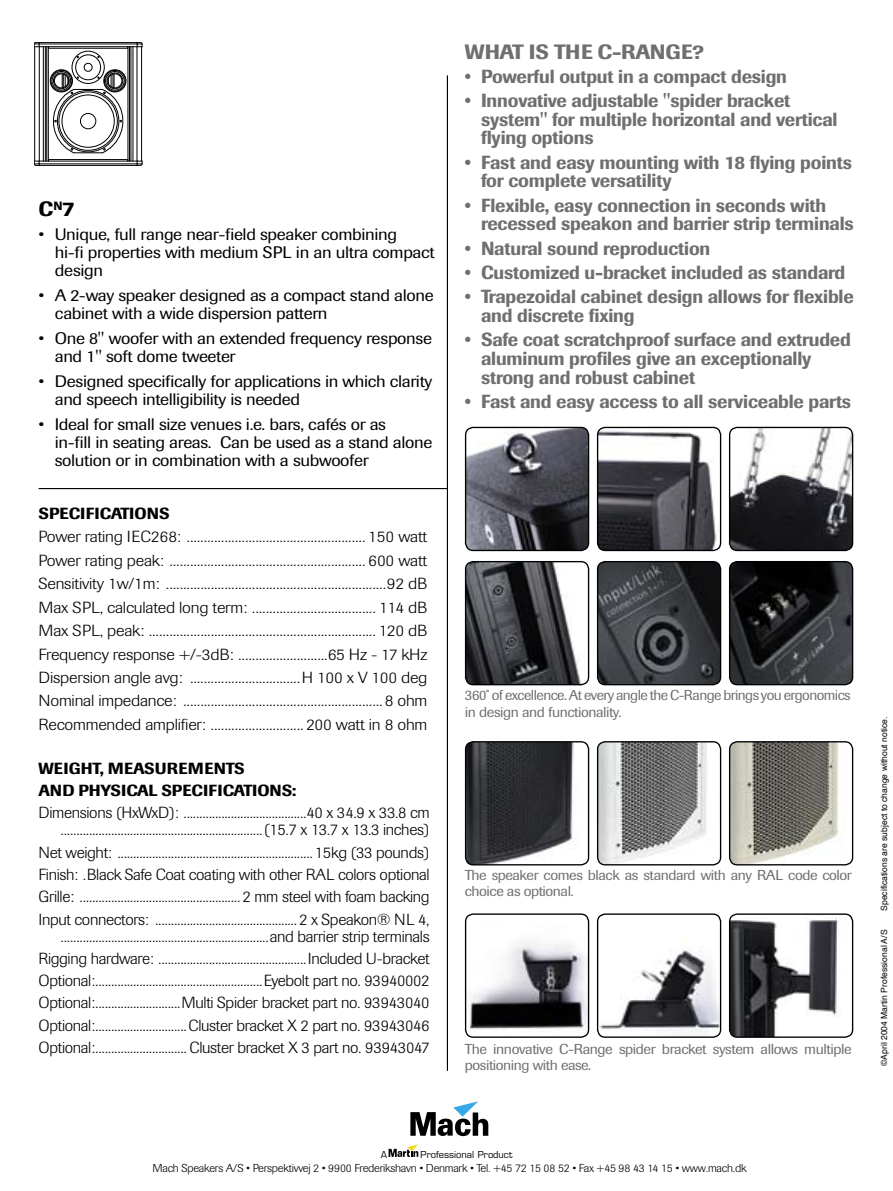
<style>
.page{position:relative;width:893px;height:1191px;background:#fff}
.page>*{position:absolute;margin:0;border:0;box-sizing:border-box;transform-origin:0 0}
.Rubrik{font:500 20.55px "Imago";color:#6f6f6f;scale:1.05 1}
.Small_bullits{font:500 20.55px "Imago";color:#000;scale:1.05 1}
.Right_bullits_generic{font:500 18.75px/18.6px "Imago";letter-spacing:-.01em;color:#6f6f6f}
.Left_bullit_product{font:16.5px/18.3px "Imago";letter-spacing:-.02em;color:#000;scale:1.08 1}
.Small_bullits-2{font:300 15.9px/17.1px "Imago";letter-spacing:-.02em;color:#000;text-align:right;scale:1.05 1}
.SPECS_WITH_TABS{font:300 15.9px "Imago";letter-spacing:-.01em;color:#000;scale:1.1 1}
.Small_bullits-3{font:500 15.9px/21.6px "Imago";color:#000;scale:1.05 1}
.Fly_text{font:14.25px/16.5px "Imago";letter-spacing:-.03em;color:#6f6f6f}
.Fly_text-2{font:14.25px/16.5px "Imago";letter-spacing:-.03em;color:#6f6f6f;scale:1.06 1}
.Fly_text-3{font:14.25px/16.5px "Imago";letter-spacing:-.03em;color:#6f6f6f;scale:1.05 1}
.Small_bullits-4{font:300 11.4px "Imago";letter-spacing:-.02em;color:#000;scale:1.05 1}
.t1{font:9.3px "Eurostile";color:#000}
.t2{font:8.55px "Helvetica";color:#000}
</style>
<div class="page">
<hr style="left:39px;top:488px;width:408px;height:1px;background:#000">
<hr style="left:447px;top:75px;width:1px;height:995px;background:#000">
<svg style="left:410px;top:1101px;width:78px;height:35px"></svg>
<svg style="left:389px;top:1145px;width:29px;height:12px"></svg>
<svg style="left:34px;top:42px;width:109px;height:124px"></svg>
<svg style="left:464px;top:426px;width:126px;height:124px;background:#63636b"></svg>
<svg style="left:596px;top:426px;width:126px;height:124px"></svg>
<svg style="left:729px;top:426px;width:125px;height:124px"></svg>
<svg style="left:464px;top:561px;width:126px;height:123px;background:#5f6064"></svg>
<svg style="left:596px;top:561px;width:126px;height:123px;background:#3d4044"></svg>
<svg style="left:729px;top:561px;width:125px;height:123px;background:#27282b"></svg>
<svg style="left:464px;top:913px;width:126px;height:124px"></svg>
<svg style="left:596px;top:913px;width:126px;height:124px"></svg>
<svg style="left:729px;top:913px;width:125px;height:124px"></svg>
<svg style="left:464px;top:741px;width:126px;height:123px"></svg>
<svg style="left:596px;top:741px;width:126px;height:123px"></svg>
<svg style="left:729px;top:741px;width:125px;height:123px"></svg>
<p class="Small_bullits" style="left:39px;top:197px;width:36px">C<sup>N</sup>7</p>
<p class="Left_bullit_product" style="left:55px;top:225px;width:353px;text-indent:-16px">• Unique, full range near-field speaker combining<br>hi-fi properties with medium SPL in an ultra compact design</p>
<p class="Left_bullit_product" style="left:55px;top:286px;width:352px;text-indent:-16px">• A 2-way speaker designed as a compact stand alone cabinet with a wide dispersion pattern</p>
<p class="Left_bullit_product" style="left:55px;top:329px;width:351px;text-indent:-16px">• One 8" woofer with an extended frequency response and 1" soft dome tweeter</p>
<p class="Left_bullit_product" style="left:55px;top:372px;width:351px;text-indent:-16px">• Designed specifically for applications in which clarity and speech intelligibility is needed</p>
<p class="Left_bullit_product" style="left:55px;top:415px;width:351px;text-indent:-16px">• Ideal for small size venues i.e. bars, cafés or as<br>in-fill in seating areas. Can be used as a stand alone solution or in combination with a subwoofer</p>
<p class="Rubrik" style="left:465px;top:39px;width:229px">WHAT IS THE C-RANGE?</p>
<p class="Right_bullits_generic" style="left:465px;top:67px;width:324px">• Powerful output in a compact design</p>
<p class="Right_bullits_generic" style="left:481px;top:91px;width:358px;text-indent:-16px">• Innovative adjustable "spider bracket system" for multiple horizontal and vertical flying options</p>
<p class="Right_bullits_generic" style="left:481px;top:153px;width:372px;text-indent:-16px">• Fast and easy mounting with 18 flying points for complete versatility</p>
<p class="Right_bullits_generic" style="left:481px;top:196px;width:374px;text-indent:-16px">• Flexible, easy connection in seconds with recessed speakon and barrier strip terminals</p>
<p class="Right_bullits_generic" style="left:465px;top:239px;width:247px">• Natural sound reproduction</p>
<p class="Right_bullits_generic" style="left:465px;top:263px;width:382px">• Customized u-bracket included as standard</p>
<p class="Right_bullits_generic" style="left:481px;top:287px;width:374px;text-indent:-16px">• Trapezoidal cabinet design allows for flexible and discrete fixing</p>
<p class="Right_bullits_generic" style="left:481px;top:330px;width:371px;text-indent:-16px">• Safe coat scratchproof surface and extruded aluminum profiles give an exceptionally strong and robust cabinet</p>
<p class="Right_bullits_generic" style="left:465px;top:392px;width:388px">• Fast and easy access to all serviceable parts</p>
<p class="Small_bullits-3" style="left:39px;top:502px;width:126px">SPECIFICATIONS</p>
<p class="SPECS_WITH_TABS" style="left:39px;top:528px;width:355px">Power rating IEC268: .................................................... 150 watt</p>
<p class="SPECS_WITH_TABS" style="left:39px;top:551px;width:355px">Power rating peak: ......................................................... 600 watt</p>
<p class="SPECS_WITH_TABS" style="left:39px;top:575px;width:355px">Sensitivity 1w/1m: ................................................................92 dB</p>
<p class="SPECS_WITH_TABS" style="left:39px;top:598px;width:355px">Max SPL, calculated long term: .................................... 114 dB</p>
<p class="SPECS_WITH_TABS" style="left:39px;top:621px;width:355px">Max SPL, peak: .................................................................. 120 dB</p>
<p class="SPECS_WITH_TABS" style="left:39px;top:645px;width:355px">Frequency response +/-3dB: ..........................65 Hz - 17 kHz</p>
<p class="SPECS_WITH_TABS" style="left:39px;top:668px;width:355px">Dispersion angle avg: ................................H 100 x V 100 deg</p>
<p class="SPECS_WITH_TABS" style="left:39px;top:692px;width:355px">Nominal impedance: ..........................................................8 ohm</p>
<p class="SPECS_WITH_TABS" style="left:39px;top:715px;width:355px">Recommended amplifier: ........................... 200 watt in 8 ohm</p>
<p class="Small_bullits-3" style="left:39px;top:758px;width:247px">WEIGHT, MEASUREMENTS<br>AND PHYSICAL SPECIFICATIONS:</p>
<p class="Small_bullits-2" style="left:39px;top:804px;width:374px">Dimensions (HxWxD): .......................................40 x 34.9 x 33.8 cm ................................................................(15.7 x 13.7 x 13.3 inches)</p>
<p class="Small_bullits-2" style="left:39px;top:844px;width:374px">Net weight: ..............................................................15kg (33 pounds)</p>
<p class="Small_bullits-2" style="left:39px;top:866px;width:374px">Finish: .Black Safe Coat coating with other RAL colors optional</p>
<p class="Small_bullits-2" style="left:39px;top:888px;width:374px">Grille: ...................................................2 mm steel with foam backing</p>
<p class="Small_bullits-2" style="left:39px;top:910px;width:374px">Input connectors: .............................................2 x Speakon® NL 4, ..................................................................and barrier strip terminals</p>
<p class="Small_bullits-2" style="left:39px;top:950px;width:374px">Rigging hardware: ...............................................Included U-bracket</p>
<p class="Small_bullits-2" style="left:39px;top:972px;width:374px">Optional: .....................................................Eyebolt part no. 93940002</p>
<p class="Small_bullits-2" style="left:39px;top:994px;width:374px">Optional: ...........................Multi Spider bracket part no. 93943040</p>
<p class="Small_bullits-2" style="left:39px;top:1017px;width:374px">Optional: .............................Cluster bracket X 2 part no. 93943046</p>
<p class="Small_bullits-2" style="left:39px;top:1039px;width:374px">Optional: ............................. Cluster bracket X 3 part no. 93943047</p>
<p class="Fly_text-2" style="left:465px;top:1040px;width:366px">The innovative C-Range spider bracket system allows multiple positioning with ease.</p>
<p class="Fly_text" style="left:465px;top:687px;width:387px">360˚ of excellence. At every angle the C-Range brings you ergonomics in design and functionality.</p>
<p class="Fly_text-3" style="left:465px;top:866px;width:370px">The speaker comes black as standard with any RAL code color choice as optional.</p>
<p class="t2" style="left:878px;top:910px;width:195px;rotate:-90deg">Specifications are subject to change without notice.</p>
<p class="t2" style="left:878px;top:1065px;width:138px;rotate:-90deg">©April 2004 Martin Professional A/S</p>
<p class="t1" style="left:381px;top:1148px;width:8px">A</p>
<p class="t1" style="left:421px;top:1148px;width:93px">Professional Product</p>
<p class="Small_bullits-4" style="left:152px;top:1162px;width:567px">Mach Speakers A/S • Perspektivvej 2 • 9900 Frederikshavn • Denmark • Tel. +45 72 15 08 52 • Fax +45 98 43 14 15 • www.mach.dk</p>
</div>
